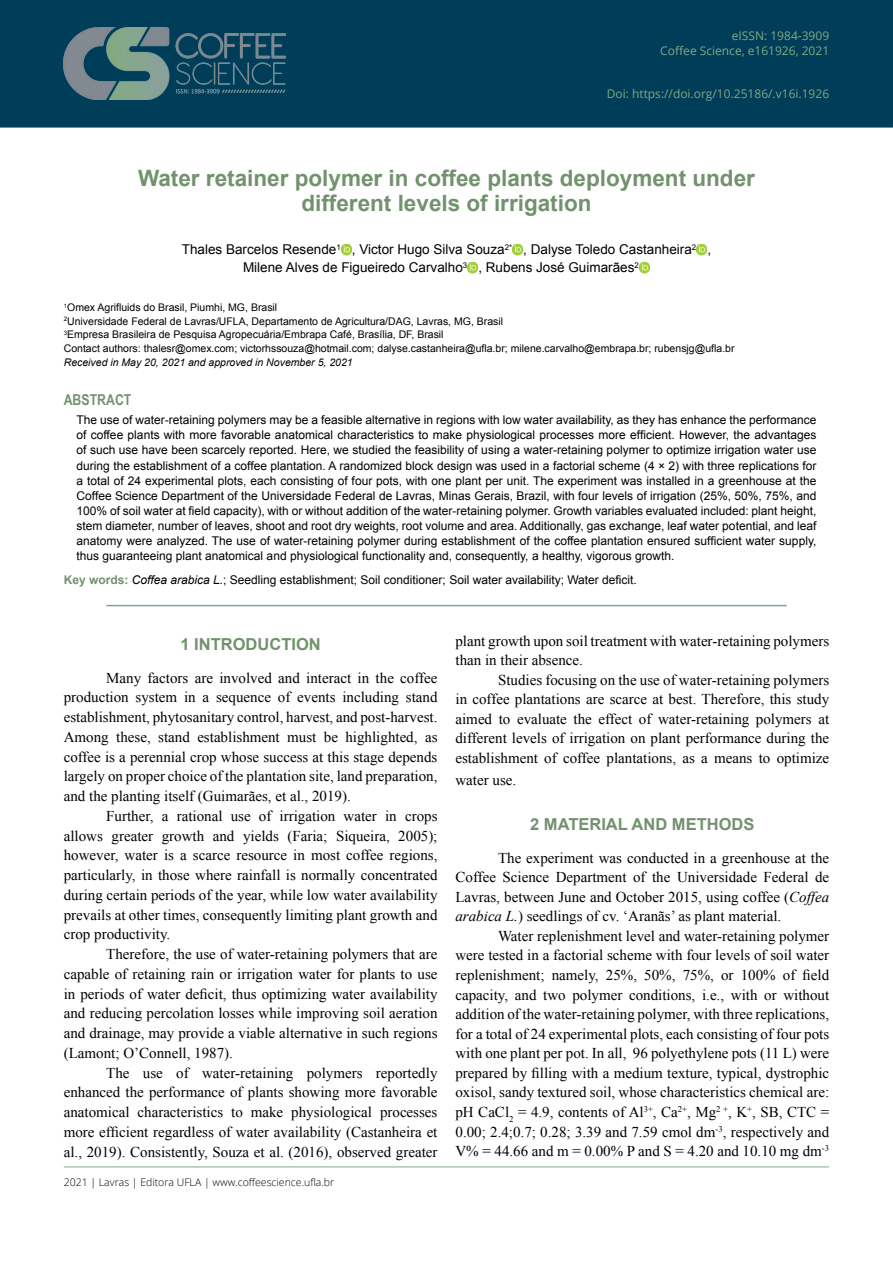
<style>
.page{position:relative;width:893px;height:1263px;background:#fff}
.page>*{position:absolute;margin:0;border:0;box-sizing:border-box;transform-origin:0 0}
.t1{font:700 22.5px/24px "Arial";color:#72926e;text-align:center}
.t2{font:700 16.5px "Arial";color:#72926e}
.t3{font:15px/19.8px "Times New Roman";color:#000;text-align:justify}
.t4{font:700 15px "Arial Narrow";color:#72926e}
.t5{font:13.5px/18.1px "Arial";color:#000}
.t6{font:12px/15px "Arial";color:#000;text-align:justify}
.t7{font:12px/15px "Open Sans";color:#84a886;text-align:right}
.t8{font:12px "Open Sans";color:#81a683}
.t9{font:10.5px/13.6px "Arial";color:#000}
.t10{font:300 10.5px "Open Sans";color:#000}
.t11{font:italic 10.5px "Arial";color:#000}
.s1{font-weight:700;color:#72926e}
.s2{font-style:italic}
</style>
<div class="page">
<div style="left:0;top:0;width:893px;height:128px;background:#003d58"></div>
<img style="left:64px;top:28px;width:222px;height:72px">
<hr style="left:64px;top:1166px;width:765px;height:1px;background:#84a886">
<hr style="left:106px;top:605px;width:681px;height:1px;background:#81a683">
<svg style="left:341px;top:244px;width:11px;height:11px"></svg>
<svg style="left:512px;top:244px;width:11px;height:11px"></svg>
<svg style="left:696px;top:244px;width:11px;height:11px"></svg>
<svg style="left:467px;top:262px;width:11px;height:11px"></svg>
<svg style="left:639px;top:262px;width:11px;height:11px"></svg>
<p class="t7" style="left:660px;top:28px;width:170px">eISSN: 1984-3909<br>Coffee Science, e161926, 2021</p>
<p class="t8" style="left:607px;top:86px;width:224px">Doi: https://doi.org/10.25186/.v16i.1926</p>
<h1 class="t1" style="left:138px;top:167px;width:618px">Water retainer polymer in coffee plants deployment under different levels of irrigation</h1>
<p class="t5" style="left:243px;top:240px;width:470px;text-indent:-61px">Thales Barcelos Resende<sup>1</sup> , Victor Hugo Silva Souza<sup>2*</sup> , Dalyse Toledo Castanheira<sup>2</sup> ,<br>Milene Alves de Figueiredo Carvalho<sup>3</sup> , Rubens José Guimarães<sup>2</sup></p>
<p class="t9" style="left:64px;top:301px;width:672px"><sup>1</sup>Omex Agrifluids do Brasil, Piumhi, MG, Brasil<br><sup>2</sup>Universidade Federal de Lavras/UFLA, Departamento de Agricultura/DAG, Lavras, MG, Brasil<br><sup>3</sup>Empresa Brasileira de Pesquisa Agropecuária/Embrapa Café, Brasília, DF, Brasil<br>Contact authors: thalesr@omex.com; victorhssouza@hotmail.com; dalyse.castanheira@ufla.br; milene.carvalho@embrapa.br; rubensjg@ufla.br</p>
<p class="t11" style="left:64px;top:355px;width:290px">Received in May 20, 2021 and approved in November 5, 2021</p>
<p class="t4" style="left:64px;top:388px;width:69px">ABSTRACT</p>
<p class="t6" style="left:77px;top:413px;width:741px">The use of water-retaining polymers may be a feasible alternative in regions with low water availability, as they has enhance the performance of coffee plants with more favorable anatomical characteristics to make physiological processes more efficient. However, the advantages of such use have been scarcely reported. Here, we studied the feasibility of using a water-retaining polymer to optimize irrigation water use during the establishment of a coffee plantation. A randomized block design was used in a factorial scheme (4 × 2) with three replications for a total of 24 experimental plots, each consisting of four pots, with one plant per unit. The experiment was installed in a greenhouse at the Coffee Science Department of the Universidade Federal de Lavras, Minas Gerais, Brazil, with four levels of irrigation (25%, 50%, 75%, and 100% of soil water at field capacity), with or without addition of the water-retaining polymer. Growth variables evaluated included: plant height, stem diameter, number of leaves, shoot and root dry weights, root volume and area. Additionally, gas exchange, leaf water potential, and leaf anatomy were analyzed. The use of water-retaining polymer during establishment of the coffee plantation ensured sufficient water supply, thus guaranteeing plant anatomical and physiological functionality and, consequently, a healthy, vigorous growth.</p>
<p class="t6" style="left:64px;top:572px;width:575px"><span class="s1">Key words:</span> <span class="s2">Coffea arabica L.</span>; Seedling establishment; Soil conditioner; Soil water availability; Water deficit.</p>
<p class="t2" style="left:180px;top:633px;width:142px">1 INTRODUCTION</p>
<p class="t3" style="left:64px;top:667px;width:375px;text-indent:43px">Many factors are involved and interact in the coffee production system in a sequence of events including stand establishment, phytosanitary control, harvest, and post-harvest.<br>Among these, stand establishment must be highlighted, as coffee is a perennial crop whose success at this stage depends largely on proper choice of the plantation site, land preparation, and the planting itself (Guimarães, et al., 2019).</p>
<p class="t3" style="left:64px;top:806px;width:375px;text-indent:43px">Further, a rational use of irrigation water in crops allows greater growth and yields (Faria; Siqueira, 2005); however, water is a scarce resource in most coffee regions, particularly, in those where rainfall is normally concentrated during certain periods of the year, while low water availability prevails at other times, consequently limiting plant growth and crop productivity.</p>
<p class="t3" style="left:64px;top:944px;width:375px;text-indent:43px">Therefore, the use of water-retaining polymers that are capable of retaining rain or irrigation water for plants to use in periods of water deficit, thus optimizing water availability and reducing percolation losses while improving soil aeration and drainage, may provide a viable alternative in such regions (Lamont; O’Connell, 1987).</p>
<p class="t3" style="left:64px;top:1062px;width:375px;text-indent:43px">The use of water-retaining polymers reportedly enhanced the performance of plants showing more favorable anatomical characteristics to make physiological processes more efficient regardless of water availability (Castanheira et al., 2019). Consistently, Souza et al. (2016), observed greater</p>
<p class="t10" style="left:64px;top:1175px;width:272px">2021 | Lavras | Editora UFLA | www.coffeescience.ufla.br</p>
<p class="t3" style="left:455px;top:630px;width:375px">plant growth upon soil treatment with water-retaining polymers than in their absence.</p>
<p class="t3" style="left:455px;top:670px;width:375px;text-indent:43px">Studies focusing on the use of water-retaining polymers in coffee plantations are scarce at best. Therefore, this study aimed to evaluate the effect of water-retaining polymers at different levels of irrigation on plant performance during the establishment of coffee plantations, as a means to optimize</p>
<p class="t3" style="left:455px;top:769px;width:62px">water use.</p>
<p class="t2" style="left:530px;top:813px;width:226px">2 MATERIAL AND METHODS</p>
<p class="t3" style="left:455px;top:847px;width:375px;text-indent:43px">The experiment was conducted in a greenhouse at the Coffee Science Department of the Universidade Federal de Lavras, between June and October 2015, using coffee (<span class="s2">Coffea arabica L.</span>) seedlings of cv. ‘Aranãs’ as plant material.</p>
<p class="t3" style="left:455px;top:926px;width:375px;text-indent:43px">Water replenishment level and water-retaining polymer were tested in a factorial scheme with four levels of soil water replenishment; namely, 25%, 50%, 75%, or 100% of field capacity, and two polymer conditions, i.e., with or without addition of the water-retaining polymer, with three replications, for a total of 24 experimental plots, each consisting of four pots with one plant per pot. In all, 96 polyethylene pots (11 L) were prepared by filling with a medium texture, typical, dystrophic oxisol, sandy textured soil, whose characteristics chemical are: pH CaCl<sub>2</sub> = 4.9, contents of Al<sup>3+</sup>, Ca<sup>2+</sup>, Mg<sup>2</sup> <sup>+</sup>, K<sup>+</sup>, SB, CTC = 0.00; 2.4;0.7; 0.28; 3.39 and 7.59 cmol dm<sup>-3</sup>, respectively and V% = 44.66 and m = 0.00% P and S = 4.20 and 10.10 mg dm<sup>-3</sup></p>
</div>
